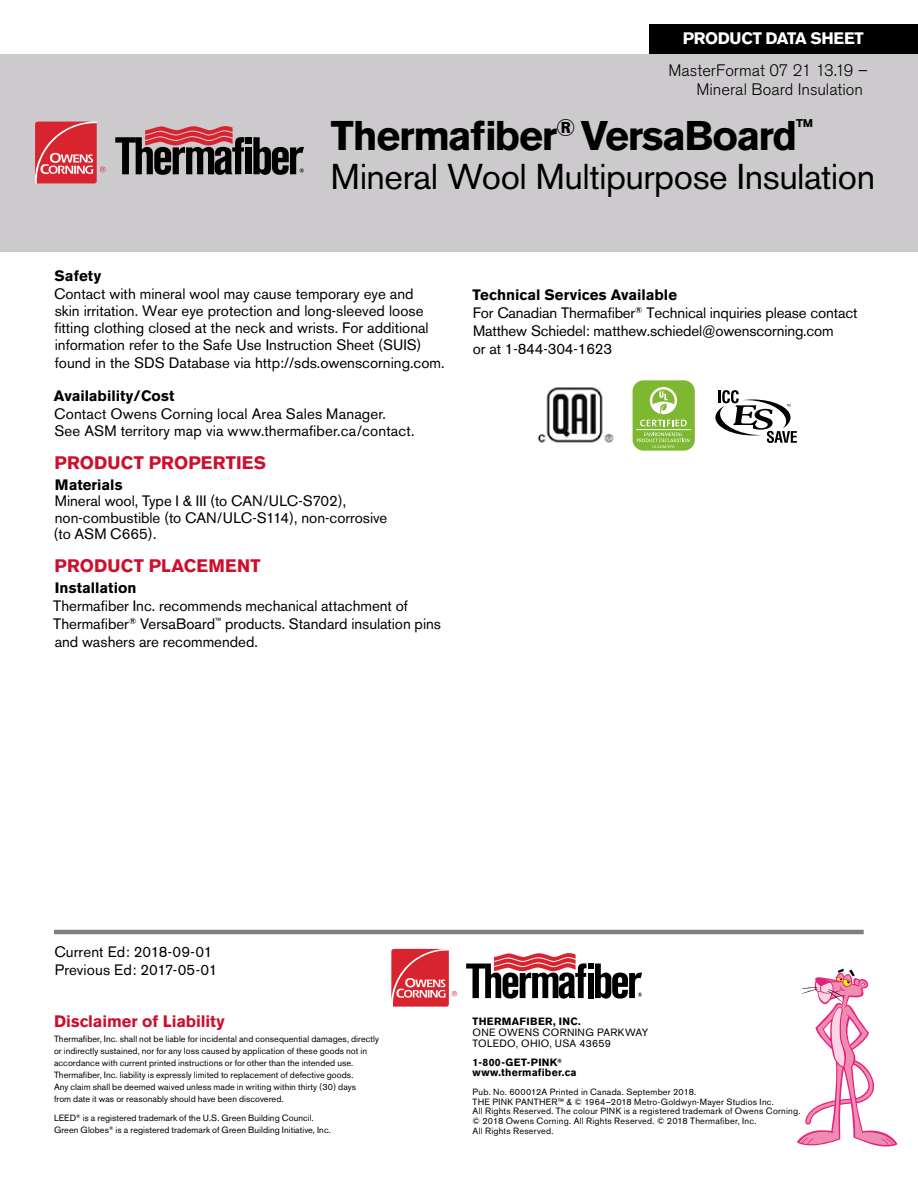
<style>
.page{position:relative;width:918px;height:1188px;background:#fff}
.page>*{position:absolute;margin:0;border:0;box-sizing:border-box;transform-origin:0 0}
.t1{font:700 41.1px "Akzidenz Grotesk BE";letter-spacing:-.03em;color:#000}
.t2{font:35.55px "Akzidenz Grotesk BE";letter-spacing:-.015em;color:#000}
.t3{font:700 18px "Akzidenz Grotesk BE";letter-spacing:.01em;color:#ce0e2d}
.t4{font:300 16.5px/19.5px "Akzidenz Grotesk BE";color:#000;text-align:right}
.t5{font:700 16.5px "Akzidenz Grotesk BE";color:#ce0e2d}
.t6{font:700 16.5px "Akzidenz Grotesk BE";letter-spacing:-.02em;color:#fff}
.t7{font:15px/18px "Akzidenz Grotesk BE";color:#000}
.t8{font:700 15px "Akzidenz Grotesk BE";color:#000}
.t9{font:700 10.5px/9.8px "Akzidenz Grotesk BE";letter-spacing:.03em;color:#000}
.t10{font:10.5px/11.2px "Akzidenz Grotesk BE";letter-spacing:.025em;color:#000}
.t11{font:9px/12px "Akzidenz Grotesk BE";letter-spacing:.005em;color:#000}
.t12{font:9px/9.8px "Akzidenz Grotesk BE";letter-spacing:.025em;color:#000}
.s1{font-weight:700}
</style>
<div class="page">
<div style="left:650px;top:24px;width:268px;height:48px;background:#000"></div>
<div style="left:0;top:54px;width:918px;height:197px;background:#cdcacd"></div>
<svg style="left:35px;top:122px;width:71px;height:61px;background:#da565f"></svg>
<div style="left:245px;top:137px;width:7px;height:7px;background:#000"></div>
<div style="left:245px;top:147px;width:7px;height:27px;background:#000"></div>
<svg style="left:253px;top:137px;width:51px;height:38px"></svg>
<svg style="left:115px;top:126px;width:129px;height:49px"></svg>
<hr style="left:54px;top:930px;width:810px;height:4px;background:#817f83">
<svg style="left:797px;top:969px;width:101px;height:178px"></svg>
<svg style="left:391px;top:949px;width:66px;height:58px"></svg>
<svg style="left:466px;top:953px;width:176px;height:46px"></svg>
<div style="left:633px;top:380px;width:62px;height:71px;background:#7eb831;border-radius:11px"></div>
<hr style="left:636px;top:429px;width:55px;height:1px;background:#fff">
<svg style="left:640px;top:387px;width:47px;height:39px"></svg>
<svg style="left:637px;top:433px;width:53px;height:16px"></svg>
<svg style="left:715px;top:390px;width:82px;height:53px"></svg>
<img style="left:537px;top:387px;width:77px;height:56px">
<p class="t6" style="left:683px;top:29px;width:182px">PRODUCT DATA SHEET</p>
<p class="t4" style="left:668px;top:61px;width:201px">MasterFormat 07 21 13.19 –<br>Mineral Board Insulation</p>
<h1 class="t1" style="left:331px;top:111px;width:483px">Thermafiber<sup>®</sup> VersaBoard<sup>™</sup></h1>
<h2 class="t2" style="left:331px;top:156px;width:546px">Mineral Wool Multipurpose Insulation</h2>
<p class="t8" style="left:55px;top:267px;width:48px">Safety</p>
<p class="t7" style="left:54px;top:285px;width:392px;line-height:17.2px">Contact with mineral wool may cause temporary eye and<br>skin irritation. Wear eye protection and long-sleeved loose fitting clothing closed at the neck and wrists. For additional information refer to the Safe Use Instruction Sheet (SUIS) found in the SDS Database via http://sds.owenscorning.com.</p>
<p class="t8" style="left:54px;top:387px;width:122px">Availability/Cost</p>
<p class="t7" style="left:54px;top:405px;width:362px;line-height:17.2px">Contact Owens Corning local Area Sales Manager.<br>See ASM territory map via www.thermafiber.ca/contact.</p>
<p class="t3" style="left:55px;top:452px;width:213px">PRODUCT PROPERTIES</p>
<p class="t8" style="left:55px;top:476px;width:69px">Materials</p>
<p class="t7" style="left:54px;top:493px;width:335px;line-height:16.5px">Mineral wool, Type I &amp; III (to CAN/ULC-S702), non-combustible (to CAN/ULC-S114), non-corrosive (to ASM C665).</p>
<p class="t3" style="left:55px;top:556px;width:207px">PRODUCT PLACEMENT</p>
<p class="t8" style="left:55px;top:579px;width:83px">Installation</p>
<p class="t7" style="left:53px;top:597px;width:389px">Thermafiber Inc. recommends mechanical attachment of<br>Thermafiber<sup>®</sup> VersaBoard<sup>™</sup> products. Standard insulation pins and washers are recommended.</p>
<p class="t7" style="left:473px;top:286px;width:386px"><span class="s1">Technical Services Available<br></span>For Canadian Thermafiber<sup>®</sup> Technical inquiries please contact Matthew Schiedel: matthew.schiedel@owenscorning.com<br>or at 1-844-304-1623</p>
<p class="t7" style="left:54px;top:943px;width:165px">Current Ed: 2018-09-01<br>Previous Ed: 2017-05-01</p>
<p class="t5" style="left:54px;top:1012px;width:172px">Disclaimer of Liability</p>
<p class="t11" style="left:54px;top:1033px;width:327px">Thermafiber, Inc. shall not be liable for incidental and consequential damages, directly or indirectly sustained, nor for any loss caused by application of these goods not in accordance with current printed instructions or for other than the intended use.<br>Thermafiber, Inc. liability is expressly limited to replacement of defective goods.<br>Any claim shall be deemed waived unless made in writing within thirty (30) days<br>from date it was or reasonably should have been discovered.</p>
<p class="t11" style="left:54px;top:1112px;width:278px">LEED<sup>®</sup> is a registered trademark of the U.S. Green Building Council.<br>Green Globes<sup>®</sup> is a registered trademark of Green Building Initiative, Inc.</p>
<p class="t9" style="left:473px;top:1016px;width:110px">THERMAFIBER, INC.</p>
<p class="t10" style="left:473px;top:1027px;width:177px">ONE OWENS CORNING PARKWAY<br>TOLEDO, OHIO, USA 43659</p>
<p class="t9" style="left:473px;top:1058px;width:105px">1-800-GET-PINK<sup>® </sup>www.thermafiber.ca</p>
<p class="t12" style="left:473px;top:1087px;width:329px">Pub. No. 600012A Printed in Canada. September 2018.<br>THE PINK PANTHER™ &amp; © 1964–2018 Metro-Goldwyn-Mayer Studios Inc.<br>All Rights Reserved. The colour PINK is a registered trademark of Owens Corning. © 2018 Owens Corning. All Rights Reserved. © 2018 Thermafiber, Inc.<br>All Rights Reserved.</p>
</div>
